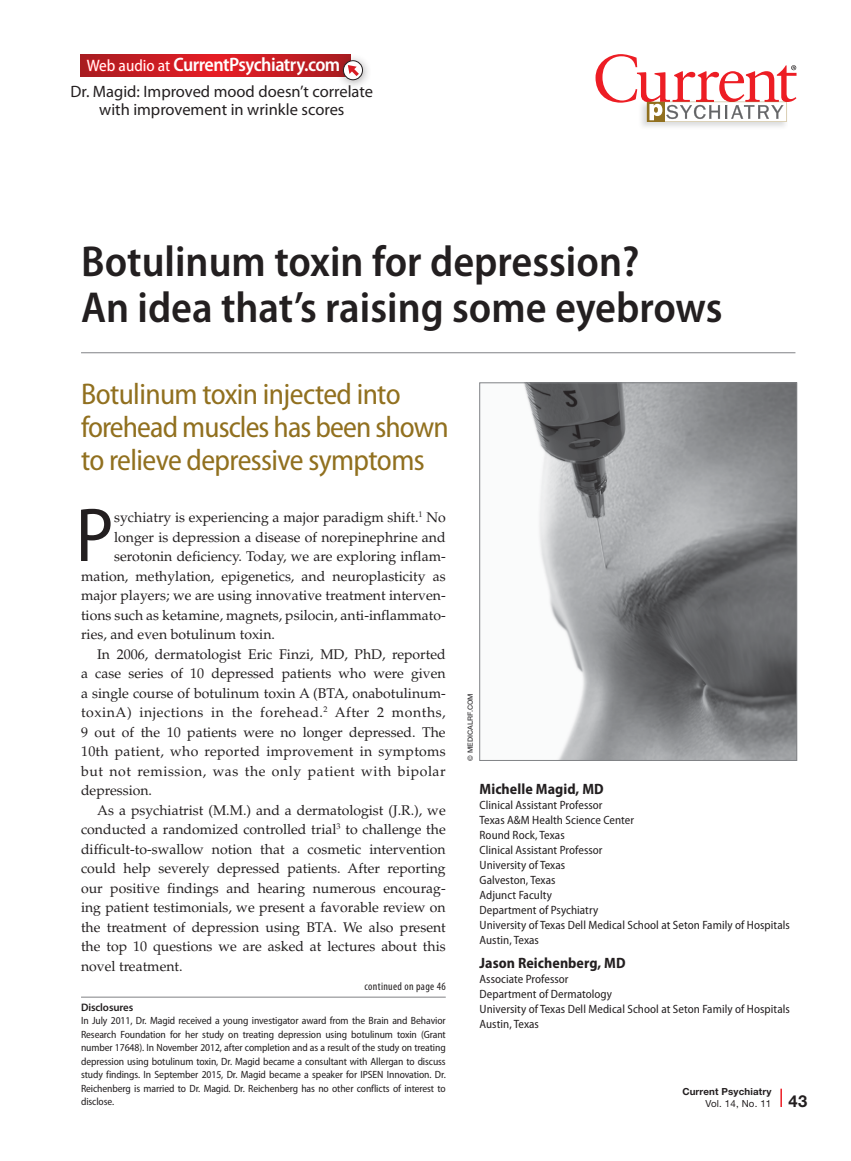
<style>
.page{position:relative;width:851px;height:1161px;background:#fff}
.page>*{position:absolute;margin:0;border:0;box-sizing:border-box;transform-origin:0 0}
.Body_Drop_Cap{font:semi-condensed 76.95px "Myriad Pro";color:#231f20}
.Article_Title{font:600 semi-condensed 43.5px/46.5px "Myriad Pro";color:#231f20}
.DEK{font:semi-condensed 30px/33px "Myriad Pro";letter-spacing:-.02em;color:#91701f}
.t1{font:600 semi-condensed 19.5px "Myriad Pro";letter-spacing:-.025em;color:#fff}
.t2{font:16.5px/18px "Myriad Pro";color:#231f20;text-align:center}
.t3{font:700 16.5px "Helvetica Neue LT Std";color:#231f20}
.Author_Name{font:700 semi-condensed 15px "Myriad Pro";letter-spacing:.005em;color:#231f20}
.Body_2{font:14.1px/19.5px "Palatino LT Std";color:#231f20;text-align:justify}
.Body_Drop_Cap-2{font:14.1px "Palatino LT Std";color:#231f20}
.Author_Af{font:semi-condensed 12px "Myriad Pro";letter-spacing:.005em;color:#231f20}
.t4{font:condensed 11.25px "Myriad Pro";letter-spacing:.03em;color:#231f20}
.Disclosure_Hed{font:600 10.8px "Myriad Pro";letter-spacing:-.01em;color:#231f20}
.Disclosure{font:semi-condensed 10.5px/13.5px "Myriad Pro";letter-spacing:-.01em;color:#231f20;text-align:justify}
.t5{font:700 9.75px "Helvetica Neue LT Std";letter-spacing:.015em;color:#231f20}
.t6{font:9.75px "Helvetica Neue LT Std";letter-spacing:.015em;color:#231f20}
.t7{font:500 7.2px "Helvetica Neue LT Std";letter-spacing:.01em;color:#414042}
.s1{font-weight:400;font-size:16.5px}
</style>
<div class="page">
<svg style="left:780px;top:1089px;width:1px;height:18px"></svg>
<hr style="left:81px;top:353px;width:714px;height:1px;background:#808285">
<svg style="left:595px;top:54px;width:201px;height:68px"></svg>
<img style="left:524px;top:385px;width:271px;height:374px">
<div style="left:479px;top:383px;width:318px;height:378px;border:1px solid #808285"></div>
<hr style="left:81px;top:997px;width:365px;height:1px;background:#808285">
<svg style="left:81px;top:54px;width:253px;height:23px;background:#cb1c23"></svg>
<div style="left:334px;top:52px;width:37px;height:37px;background:#231f20;opacity:.4"></div>
<svg style="left:343px;top:61px;width:19px;height:19px"></svg>
<div style="left:343px;top:60px;width:20px;height:20px;border:1px solid #231f20;border-radius:50%"></div>
<svg style="left:348px;top:65px;width:11px;height:11px"></svg>
<svg style="left:87px;top:59px;width:83px;height:12px"></svg>
<p class="t1" style="left:87px;top:52px;width:255px"><span class="s1">Web audio at</span> CurrentPsychiatry.com</p>
<p class="t2" style="left:70px;top:82px;width:304px">Dr. Magid: Improved mood doesn’t correlate with improvement in wrinkle scores</p>
<p class="Article_Title" style="left:81px;top:237px;width:643px">Botulinum toxin for depression?<br>An idea that’s raising some eyebrows</p>
<p class="DEK" style="left:81px;top:377px;width:369px">Botulinum toxin injected into forehead muscles has been shown to relieve depressive symptoms</p>
<p class="Body_Drop_Cap" style="left:76px;top:488px;width:39px">P</p>
<p class="Body_Drop_Cap-2" style="left:114px;top:509px;width:333px">sychiatry is experiencing a major paradigm shift.<sup>1</sup> No</p>
<p class="Body_Drop_Cap-2" style="left:114px;top:528px;width:333px">longer is depression a disease of norepinephrine and</p>
<p class="Body_Drop_Cap-2" style="left:114px;top:548px;width:333px">serotonin deficiency. Today, we are exploring inflam-</p>
<p class="Body_Drop_Cap-2" style="left:81px;top:567px;width:366px">mation, methylation, epigenetics, and neuroplasticity as</p>
<p class="Body_Drop_Cap-2" style="left:81px;top:587px;width:366px">major players; we are using innovative treatment interven-</p>
<p class="Body_Drop_Cap-2" style="left:81px;top:606px;width:366px">tions such as ketamine, magnets, psilocin, anti-inflammato-</p>
<p class="Body_Drop_Cap-2" style="left:81px;top:626px;width:195px">ries, and even botulinum toxin.</p>
<p class="Body_2" style="left:81px;top:644px;width:366px;text-indent:16px">In 2006, dermatologist Eric Finzi, MD, PhD, reported a case series of 10 depressed patients who were given a single course of botulinum toxin A (BTA, onabotulinum&shy;toxinA) injections in the forehead.<sup>2</sup> After 2 months, 9 out of the 10 patients were no longer depressed. The 10th patient, who reported improvement in symptoms but not remission, was the only patient with bipolar depression.</p>
<p class="Body_2" style="left:81px;top:800px;width:366px;text-indent:16px">As a psychiatrist (M.M.) and a dermatologist (J.R.), we conducted a randomized controlled trial<sup>3</sup> to challenge the difficult-to-swallow notion that a cosmetic intervention could help severely depressed patients. After reporting our positive findings and hearing numerous encourag&shy;ing patient testimonials, we present a favorable review on the treatment of depression using BTA. We also present the top 10 questions we are asked at lectures about this novel treatment.</p>
<p class="t4" style="left:364px;top:979px;width:83px">continued on page 46</p>
<p class="Disclosure_Hed" style="left:81px;top:1000px;width:54px">Disclosures</p>
<p class="Disclosure" style="left:81px;top:1014px;width:366px">In July 2011, Dr. Magid received a young investigator award from the Brain and Behavior Research Foundation for her study on treating depression using botulinum toxin (Grant number 17648). In November 2012, after completion and as a result of the study on treating depression using botulinum toxin, Dr. Magid became a consultant with Allergan to discuss study findings. In September 2015, Dr. Magid became a speaker for IPSEN Innovation. Dr.<br>Reichenberg is married to Dr. Magid. Dr. Reichenberg has no other conflicts of interest to disclose.</p>
<p class="t7" style="left:466px;top:761px;width:69px;rotate:-90deg">© MEDICALRF.COM</p>
<p class="Author_Name" style="left:479px;top:780px;width:126px">Michelle Magid, MD</p>
<p class="Author_Af" style="left:479px;top:798px;width:124px">Clinical Assistant Professor</p>
<p class="Author_Af" style="left:479px;top:813px;width:156px">Texas A&amp;M Health Science Center</p>
<p class="Author_Af" style="left:479px;top:828px;width:87px">Round Rock, Texas</p>
<p class="Author_Af" style="left:479px;top:843px;width:124px">Clinical Assistant Professor</p>
<p class="Author_Af" style="left:479px;top:858px;width:87px">University of Texas</p>
<p class="Author_Af" style="left:479px;top:873px;width:78px">Galveston, Texas</p>
<p class="Author_Af" style="left:479px;top:888px;width:74px">Adjunct Faculty</p>
<p class="Author_Af" style="left:479px;top:903px;width:120px">Department of Psychiatry</p>
<p class="Author_Af" style="left:479px;top:918px;width:312px">University of Texas Dell Medical School at Seton Family of Hospitals</p>
<p class="Author_Af" style="left:479px;top:933px;width:61px">Austin, Texas</p>
<p class="Author_Name" style="left:479px;top:953px;width:147px">Jason Reichenberg, MD</p>
<p class="Author_Af" style="left:479px;top:972px;width:91px">Associate Professor</p>
<p class="Author_Af" style="left:479px;top:987px;width:134px">Department of Dermatology</p>
<p class="Author_Af" style="left:479px;top:1002px;width:312px">University of Texas Dell Medical School at Seton Family of Hospitals</p>
<p class="Author_Af" style="left:479px;top:1017px;width:61px">Austin, Texas</p>
<p class="t5" style="left:682px;top:1085px;width:90px">Current Psychiatry</p>
<p class="t6" style="left:705px;top:1098px;width:67px">Vol. 14, No. 11</p>
<p class="t3" style="left:788px;top:1091px;width:20px">43</p>
</div>
